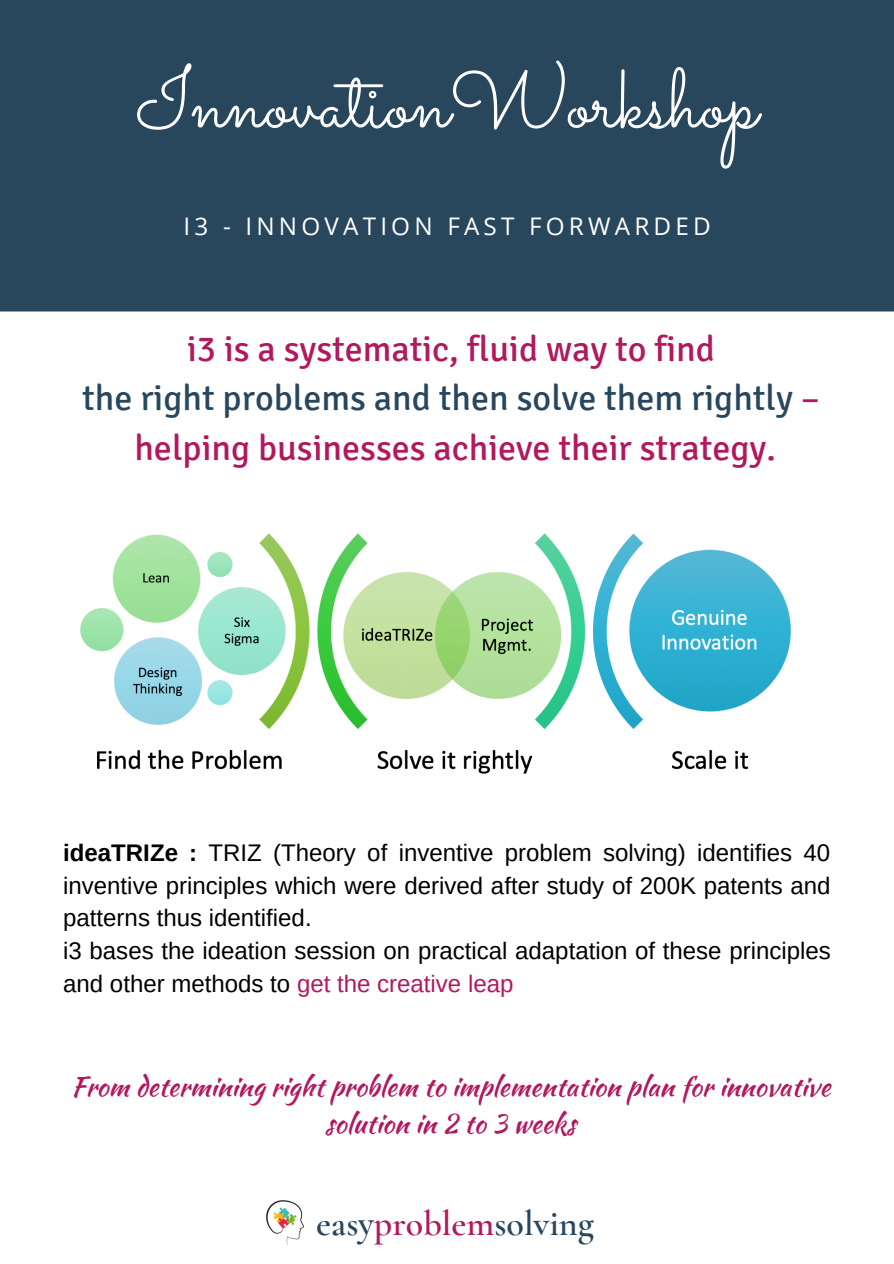
<style>
.page{position:relative;width:894px;height:1264px;background:#fff}
.page>*{position:absolute;margin:0;border:0;box-sizing:border-box;transform-origin:0 0}
.t1{font:84px "Sacramento";color:#fff}
.t2{font:36px/49.5px "Signika";color:#b2185e;text-align:center}
.t3{font:600 36px "Cormorant Garamond";color:#28475d}
.t4{font:27px/37.2px "Kaushan Script";color:#b2185e;text-align:center}
.t5{font:24.3px "Open Sans";letter-spacing:.175em;color:#fff}
.t6{font:24px/32.7px "Arimo";color:#000}
.s1{color:#28475d}
.s2{font-weight:700}
.s3{color:#b2185e}
</style>
<div class="page">
<img style="left:266px;top:1200px;width:38px;height:44px">
<div style="left:0;top:0;width:893px;height:311px;background:#28475d"></div>
<img style="left:80px;top:533px;width:711px;height:241px">
<h1 class="t1" style="left:137px;top:49px;width:622px">InnovationWorkshop</h1>
<p class="t5" style="left:183px;top:209px;width:528px">I3 - INNOVATION FAST FORWARDED</p>
<h2 class="t2" style="left:82px;top:324px;width:739px">i3 is a systematic, fluid way to find<br><span class="s1">the right problems and then solve them rightly</span> – helping businesses achieve their strategy.</h2>
<p class="t6" style="left:63px;top:836px;width:769px"><span class="s2">ideaTRIZe :</span> TRIZ (Theory of inventive problem solving) identifies 40 inventive principles which were derived after study of 200K patents and patterns thus identified.<br>i3 bases the ideation session on practical adaptation of these principles and other methods to <span class="s3">get the creative leap</span></p>
<p class="t4" style="left:71px;top:1067px;width:760px">From determining right problem to implementation plan for innovative solution in 2 to 3 weeks</p>
<h2 class="t3" style="left:316px;top:1201px;width:279px">easy<span class="s3">problem</span>solving</h2>
</div>
